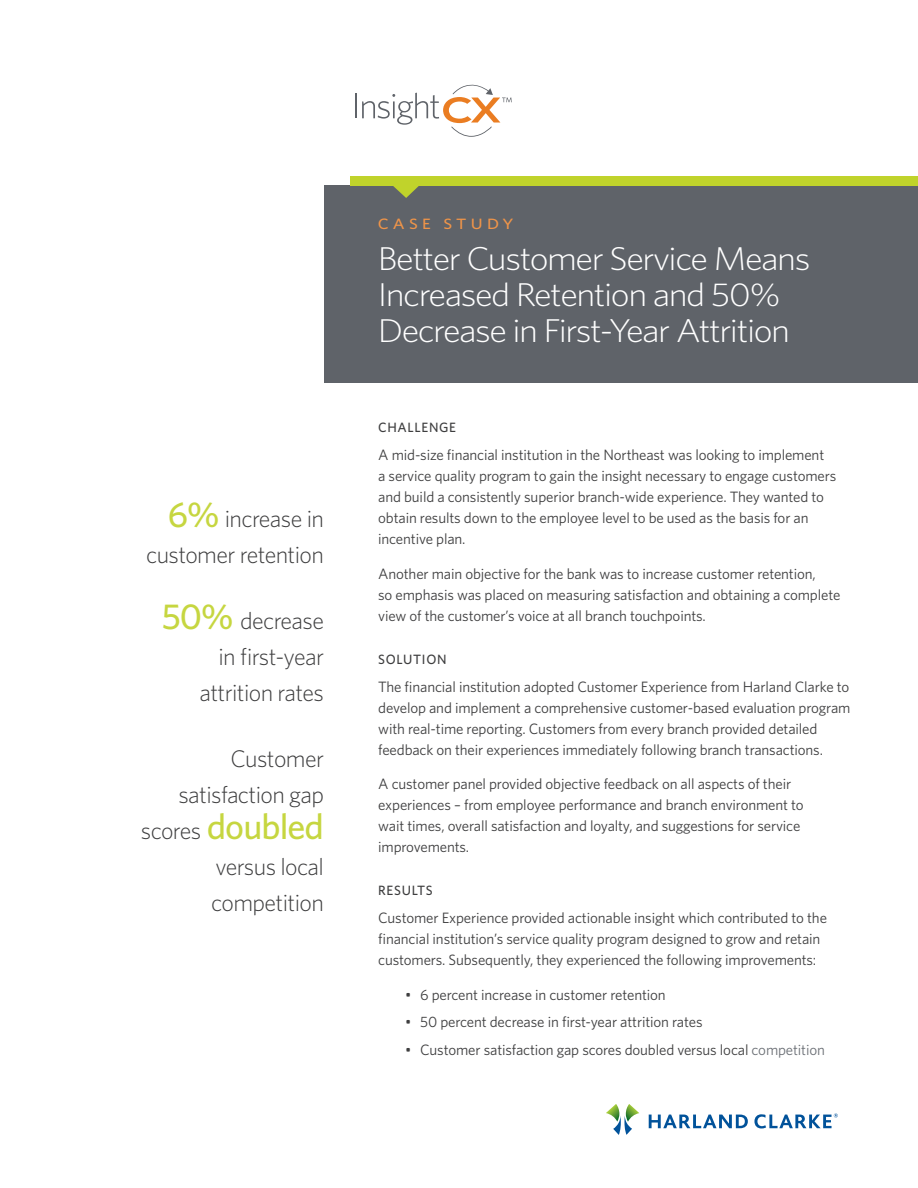
<style>
.page{position:relative;width:918px;height:1188px;background:#fff}
.page>*{position:absolute;margin:0;border:0;box-sizing:border-box;transform-origin:0 0}
.t1{font:500 36px "Whitney";letter-spacing:-.025em;color:#c6d640}
.t2{font:300 33px/36px "Whitney";letter-spacing:-.04em;color:#fff;scale:1.1 1}
.t3{font:300 24px/36px "Whitney";letter-spacing:-.025em;color:#3e3e3f;text-align:right}
.t4{font:15px/21px "Whitney";letter-spacing:-.01em;color:#3e3e3f}
.t5{font:500 15px "Whitney";letter-spacing:.25em;color:#ee9449;scale:1.15 1}
.t6{font:500 13.5px "Whitney";letter-spacing:.05em;color:#3e3e3f}
.s1{font-weight:500;font-size:36px;color:#c6d640}
.s2{font-weight:300;font-size:24px;color:#3e3e3f}
.s3{color:#6b6f75}
</style>
<div class="page">
<svg style="left:649px;top:1115px;width:99px;height:13px"></svg>
<svg style="left:606px;top:1104px;width:33px;height:31px"></svg>
<svg style="left:754px;top:1113px;width:84px;height:16px"></svg>
<div style="left:324px;top:186px;width:594px;height:197px;background:#5f6369"></div>
<div style="left:351px;top:176px;width:567px;height:10px;background:#c0d32b"></div>
<svg style="left:393px;top:186px;width:26px;height:12px"></svg>
<hr style="left:355px;top:94px;width:2px;height:24px;background:#5f6369">
<svg style="left:362px;top:84px;width:150px;height:53px"></svg>
<h3 class="t3" style="left:146px;top:500px;width:179px"><span class="s1">6%</span> increase in customer retention</h3>
<h3 class="t3" style="left:162px;top:602px;width:164px"><span class="s1">50%</span> decrease in first-year attrition rates</h3>
<h3 class="t3" style="left:178px;top:740px;width:147px">Customer satisfaction gap</h3>
<h1 class="t1" style="left:141px;top:802px;width:185px"><span class="s2">scores</span> doubled</h1>
<h3 class="t3" style="left:211px;top:848px;width:114px;text-align:left">versus local competition</h3>
<p class="t5" style="left:378px;top:213px;width:120px">CASE STUDY</p>
<h2 class="t2" style="left:378px;top:240px;width:395px">Better Customer Service Means<br>Increased Retention and 50%<br>Decrease in First-Year Attrition</h2>
<p class="t6" style="left:378px;top:419px;width:79px">CHALLENGE</p>
<p class="t4" style="left:378px;top:444px;width:460px">A mid-size financial institution in the Northeast was looking to implement<br>a service quality program to gain the insight necessary to engage customers and build a consistently superior branch-wide experience. They wanted to obtain results down to the employee level to be used as the basis for an incentive plan.</p>
<p class="t4" style="left:378px;top:563px;width:464px">Another main objective for the bank was to increase customer retention,<br>so emphasis was placed on measuring satisfaction and obtaining a complete view of the customer’s voice at all branch touchpoints.</p>
<p class="t6" style="left:378px;top:650px;width:70px">SOLUTION</p>
<p class="t4" style="left:378px;top:676px;width:474px">The financial institution adopted Customer Experience from Harland Clarke to develop and implement a comprehensive customer-based evaluation program with real-time reporting. Customers from every branch provided detailed feedback on their experiences immediately following branch transactions.</p>
<p class="t4" style="left:378px;top:773px;width:427px">A customer panel provided objective feedback on all aspects of their experiences – from employee performance and branch environment to wait times, overall satisfaction and loyalty, and suggestions for service improvements.</p>
<p class="t6" style="left:378px;top:882px;width:56px">RESULTS</p>
<p class="t4" style="left:378px;top:907px;width:450px">Customer Experience provided actionable insight which contributed to the financial institution’s service quality program designed to grow and retain customers. Subsequently, they experienced the following improvements:</p>
<p class="t4" style="left:405px;top:984px;width:262px">• 6 percent increase in customer retention</p>
<p class="t4" style="left:405px;top:1011px;width:299px">• 50 percent decrease in first-year attrition rates</p>
<p class="t4" style="left:405px;top:1039px;width:421px">• Customer satisfaction gap scores doubled versus local <span class="s3">competition</span></p>
</div>
